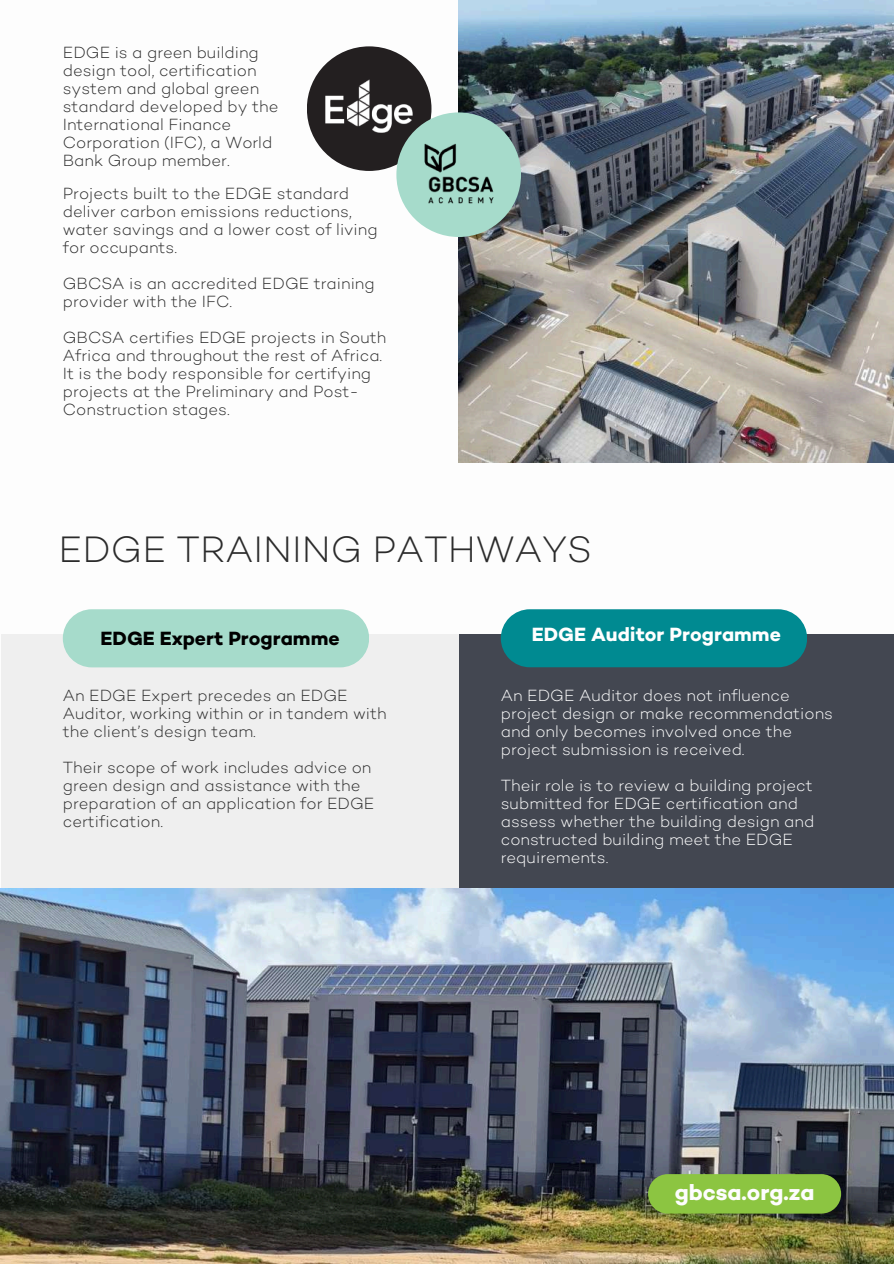
<style>
.page{position:relative;width:894px;height:1264px;background:#fff}
.page>*{position:absolute;margin:0;border:0;box-sizing:border-box;transform-origin:0 0}
.t1{font:300 37.5px "Campton";color:#2b2b2b}
.t2{font:700 22.5px "Campton";color:#fdfdfd}
.t3{font:700 19.5px "Campton";color:#fff}
.t4{font:700 19.5px "Campton";color:#000}
.t5{font:300 16.5px/18px "Campton";color:#2b2b2b}
.t6{font:300 16.5px/18px "Campton";color:#fff}
</style>
<div class="page">
<img style="left:458px;top:0;width:435px;height:462px">
<div style="left:307px;top:46px;width:124px;height:125px;background:#231f20;border-radius:50%"></div>
<img style="left:325px;top:80px;width:87px;height:53px">
<div style="left:396px;top:112px;width:125px;height:125px;background:#a6dbcb;border-radius:50%"></div>
<img style="left:401px;top:130px;width:115px;height:86px">
<div style="left:1px;top:634px;width:457px;height:254px;background:#efefef"></div>
<div style="left:458px;top:634px;width:435px;height:254px;background:#434751"></div>
<div style="left:63px;top:609px;width:306px;height:58px;background:#a6dbcb;border-radius:29px"></div>
<img style="left:0;top:888px;width:893px;height:375px">
<div style="left:648px;top:1174px;width:192px;height:39px;background:#8cc541;border-radius:20px"></div>
<div style="left:500px;top:609px;width:306px;height:58px;background:#008a91"></div>
<p class="t5" style="left:63px;top:45px;width:217px">EDGE is a green building design tool, certification system and global green standard developed by the<br>International Finance<br>Corporation (IFC), a World<br>Bank Group member.</p>
<p class="t5" style="left:63px;top:186px;width:316px">Projects built to the EDGE standard deliver carbon emissions reductions, water savings and a lower cost of living for occupants.</p>
<p class="t5" style="left:63px;top:276px;width:313px">GBCSA is an accredited EDGE training provider with the IFC.</p>
<p class="t5" style="left:63px;top:330px;width:325px">GBCSA certifies EDGE projects in South Africa and throughout the rest of Africa.<br>It is the body responsible for certifying projects at the Preliminary and Post-Construction stages.</p>
<h1 class="t1" style="left:59px;top:532px;width:534px">EDGE TRAINING PATHWAYS</h1>
<p class="t4" style="left:101px;top:629px;width:240px">EDGE Expert Programme</p>
<p class="t5" style="left:63px;top:688px;width:325px">An EDGE Expert precedes an EDGE<br>Auditor, working within or in tandem with the client’s design team.</p>
<p class="t5" style="left:63px;top:760px;width:313px">Their scope of work includes advice on green design and assistance with the preparation of an application for EDGE certification.</p>
<p class="t3" style="left:531px;top:626px;width:250px">EDGE Auditor Programme</p>
<p class="t6" style="left:500px;top:688px;width:333px">An EDGE Auditor does not influence project design or make recommendations and only becomes involved once the project submission is received.</p>
<p class="t6" style="left:500px;top:778px;width:315px">Their role is to review a building project submitted for EDGE certification and assess whether the building design and constructed building meet the EDGE requirements.</p>
<h2 class="t2" style="left:674px;top:1182px;width:141px">gbcsa.org.za</h2>
</div>
